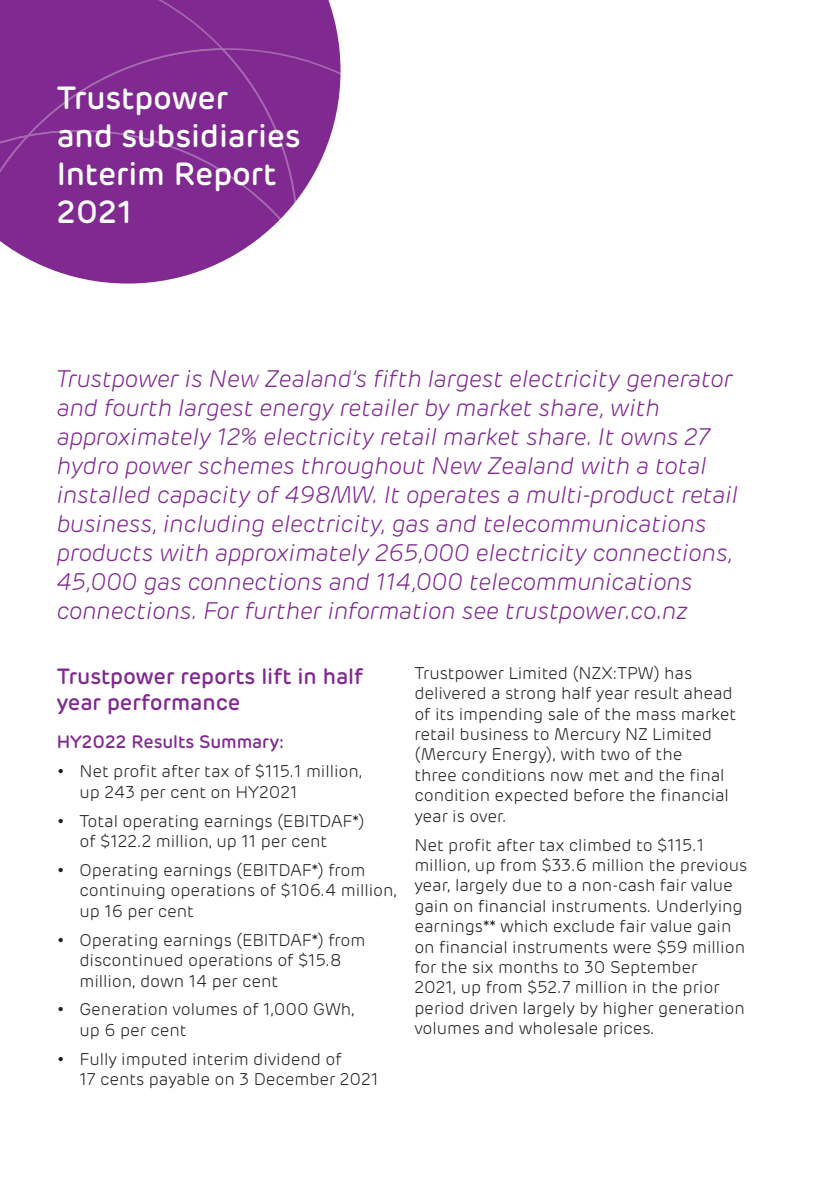
<style>
.page{position:relative;width:840px;height:1191px;background:#fff}
.page>*{position:absolute;margin:0;border:0;box-sizing:border-box;transform-origin:0 0}
.Section_title{font:500 32px/38px "Rubrik";letter-spacing:-.005em;color:#fff}
.Intro_Para_pull_text{font:italic 300 24px/29px "Rubrik";letter-spacing:-.005em;color:#802990}
.Subhead_11pt_Med{font:500 22px/26px "Rubrik";letter-spacing:-.005em;color:#802990}
.Subhead_9pt_Med{font:500 18px "Rubrik";letter-spacing:-.005em;color:#802990}
.Body_Text_8_5pt_Ligh{font:300 17px/20.4px "Rubrik";letter-spacing:-.005em;color:#231f20}
</style>
<div class="page">
<div style="left:226px;top:0;width:114px;height:47px;background:#802990"></div>
<div style="left:0;top:0;width:226px;height:284px;background:#802990"></div>
<svg style="left:218px;top:47px;width:123px;height:237px"></svg>
<p class="Section_title" style="left:57px;top:79px;width:245px">Trustpower<br>and subsidiaries<br>Interim Report<br>2021</p>
<p class="Intro_Para_pull_text" style="left:57px;top:364px;width:682px">Trustpower is New Zealand’s fifth largest electricity generator and fourth largest energy retailer by market share, with approximately 12% electricity retail market share. It owns 27 hydro power schemes throughout New Zealand with a total installed capacity of 498MW. It operates a multi-product retail business, including electricity, gas and telecommunications products with approximately 265,000 electricity connections, 45,000 gas connections and 114,000 telecommunications connections. For further information see trustpower.co.nz</p>
<p class="Subhead_11pt_Med" style="left:57px;top:664px;width:308px">Trustpower reports lift in half year performance</p>
<p class="Subhead_9pt_Med" style="left:57px;top:731px;width:229px">HY2022 Results Summary:</p>
<p class="Body_Text_8_5pt_Ligh" style="left:79px;top:761px;width:284px;text-indent:-23px">• Net profit after tax of $115.1 million, up 243 per cent on HY2021</p>
<p class="Body_Text_8_5pt_Ligh" style="left:79px;top:811px;width:287px;text-indent:-23px">• Total operating earnings (EBITDAF*) of $122.2 million, up 11 per cent</p>
<p class="Body_Text_8_5pt_Ligh" style="left:79px;top:860px;width:319px;text-indent:-23px">• Operating earnings (EBITDAF*) from continuing operations of $106.4 million, up 16 per cent</p>
<p class="Body_Text_8_5pt_Ligh" style="left:79px;top:930px;width:287px;text-indent:-23px">• Operating earnings (EBITDAF*) from discontinued operations of $15.8 million, down 14 per cent</p>
<p class="Body_Text_8_5pt_Ligh" style="left:79px;top:999px;width:276px;text-indent:-23px">• Generation volumes of 1,000 GWh, up 6 per cent</p>
<p class="Body_Text_8_5pt_Ligh" style="left:79px;top:1049px;width:300px;text-indent:-23px">• Fully imputed interim dividend of<br>17 cents payable on 3 December 2021</p>
<p class="Body_Text_8_5pt_Ligh" style="left:414px;top:663px;width:323px">Trustpower Limited (NZX:TPW) has delivered a strong half year result ahead of its impending sale of the mass market retail business to Mercury NZ Limited (Mercury Energy), with two of the<br>three conditions now met and the final condition expected before the financial year is over.</p>
<p class="Body_Text_8_5pt_Ligh" style="left:414px;top:835px;width:334px">Net profit after tax climbed to $115.1 million, up from $33.6 million the previous year, largely due to a non-cash fair value gain on financial instruments. Underlying earnings** which exclude fair value gain on financial instruments were $59 million for the six months to 30 September<br>2021, up from $52.7 million in the prior period driven largely by higher generation volumes and wholesale prices.</p>
</div>
